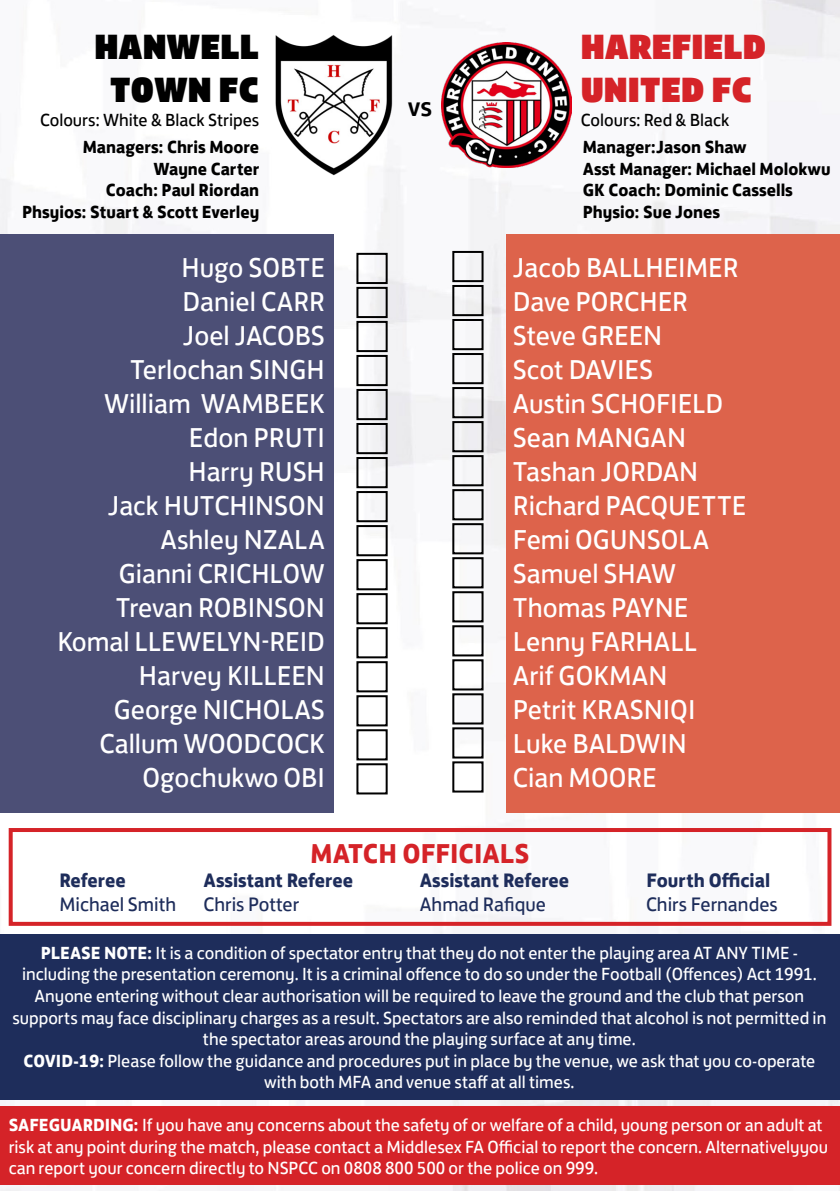
<style>
.page{position:relative;width:840px;height:1191px;background:#fff}
.page>*{position:absolute;margin:0;border:0;box-sizing:border-box;transform-origin:0 0}
.t1{font:36px/43.2px "FS Jack Poster";color:#d52328}
.t2{font:36px/43.2px "FS Jack Poster";color:#000;text-align:center}
.t3{font:28px/34px "FS Jack";color:#fff;text-align:right}
.t4{font:700 28px "FS Jack";color:#d52328}
.t5{font:500 28px "FS Jack";color:#000}
.t6{font:700 20px "FS Jack";color:#1e2d5b}
.t7{font:20px "FS Jack";color:#1e2d5b}
.t8{font:18px/21.6px "FS Jack";color:#fff;text-align:center}
.t9{font:700 18px/21.6px "FS Jack";color:#000;text-align:right}
.t10{font:18px "FS Jack";color:#000}
.s1{font-weight:700}
</style>
<div class="page">
<img style="left:0;top:0;width:839px;height:1191px">
<img style="left:271px;top:32px;width:124px;height:146px">
<img style="left:441px;top:43px;width:130px;height:124px">
<div style="left:0;top:234px;width:333px;height:579px;background:#4c4f76"></div>
<div style="left:506px;top:234px;width:333px;height:579px;background:#dd634b"></div>
<div style="left:356px;top:253px;width:31px;height:31px;border:2px solid #000"></div>
<div style="left:356px;top:287px;width:31px;height:31px;border:2px solid #000"></div>
<div style="left:356px;top:321px;width:31px;height:31px;border:2px solid #000"></div>
<div style="left:356px;top:355px;width:31px;height:31px;border:2px solid #000"></div>
<div style="left:356px;top:389px;width:31px;height:31px;border:2px solid #000"></div>
<div style="left:356px;top:423px;width:31px;height:31px;border:2px solid #000"></div>
<div style="left:356px;top:457px;width:31px;height:31px;border:2px solid #000"></div>
<div style="left:356px;top:491px;width:31px;height:31px;border:2px solid #000"></div>
<div style="left:356px;top:525px;width:31px;height:31px;border:2px solid #000"></div>
<div style="left:356px;top:559px;width:31px;height:31px;border:2px solid #000"></div>
<div style="left:356px;top:593px;width:31px;height:31px;border:2px solid #000"></div>
<div style="left:356px;top:627px;width:31px;height:31px;border:2px solid #000"></div>
<div style="left:356px;top:661px;width:31px;height:31px;border:2px solid #000"></div>
<div style="left:356px;top:695px;width:31px;height:31px;border:2px solid #000"></div>
<div style="left:356px;top:729px;width:31px;height:31px;border:2px solid #000"></div>
<div style="left:356px;top:763px;width:31px;height:31px;border:2px solid #000"></div>
<div style="left:452px;top:251px;width:31px;height:31px;border:2px solid #000"></div>
<div style="left:452px;top:285px;width:31px;height:31px;border:2px solid #000"></div>
<div style="left:452px;top:319px;width:31px;height:31px;border:2px solid #000"></div>
<div style="left:452px;top:353px;width:31px;height:31px;border:2px solid #000"></div>
<div style="left:452px;top:387px;width:31px;height:31px;border:2px solid #000"></div>
<div style="left:452px;top:421px;width:31px;height:31px;border:2px solid #000"></div>
<div style="left:452px;top:455px;width:31px;height:31px;border:2px solid #000"></div>
<div style="left:452px;top:489px;width:31px;height:31px;border:2px solid #000"></div>
<div style="left:452px;top:523px;width:31px;height:31px;border:2px solid #000"></div>
<div style="left:452px;top:557px;width:31px;height:31px;border:2px solid #000"></div>
<div style="left:452px;top:591px;width:31px;height:31px;border:2px solid #000"></div>
<div style="left:452px;top:625px;width:31px;height:31px;border:2px solid #000"></div>
<div style="left:452px;top:659px;width:31px;height:31px;border:2px solid #000"></div>
<div style="left:452px;top:693px;width:31px;height:31px;border:2px solid #000"></div>
<div style="left:452px;top:727px;width:31px;height:31px;border:2px solid #000"></div>
<div style="left:452px;top:761px;width:31px;height:31px;border:2px solid #000"></div>
<div style="left:9px;top:828px;width:822px;height:98px;border:4px solid #d52328"></div>
<div style="left:0;top:934px;width:839px;height:165px;background:#1e2d5b"></div>
<div style="left:0;top:1106px;width:839px;height:78px;background:#d52328"></div>
<h1 class="t2" style="left:94px;top:23px;width:166px">HANWELL<br>TOWN FC</h1>
<h1 class="t1" style="left:580px;top:23px;width:187px">HAREFIELD<br>UNITED FC</h1>
<p class="t10" style="left:40px;top:106px;width:221px">Colours: White &amp; Black Stripes</p>
<p class="t10" style="left:580px;top:106px;width:150px">Colours: Red &amp; Black</p>
<p class="t9" style="left:22px;top:135px;width:238px">Managers: Chris Moore<br>Wayne Carter<br>Coach: Paul Riordan<br>Phsyios: Stuart &amp; Scott Everley</p>
<h2 class="t3" style="left:57px;top:248px;width:269px">Hugo SOBTE<br>Daniel CARR<br>Joel JACOBS<br>Terlochan SINGH<br>William WAMBEEK<br>Edon PRUTI<br>Harry RUSH<br>Jack HUTCHINSON<br>Ashley NZALA<br>Gianni CRICHLOW<br>Trevan ROBINSON<br>Komal LLEWELYN-REID<br>Harvey KILLEEN<br>George NICHOLAS<br>Callum WOODCOCK<br>Ogochukwo OBI</h2>
<h2 class="t3" style="left:512px;top:248px;width:235px;text-align:left">Jacob BALLHEIMER<br>Dave PORCHER<br>Steve GREEN<br>Scot DAVIES<br>Austin SCHOFIELD<br>Sean MANGAN<br>Tashan JORDAN<br>Richard PACQUETTE<br>Femi OGUNSOLA<br>Samuel SHAW<br>Thomas PAYNE<br>Lenny FARHALL<br>Arif GOKMAN<br>Petrit KRASNIQI<br>Luke BALDWIN<br>Cian MOORE</h2>
<h2 class="t5" style="left:407px;top:83px;width:26px">vs</h2>
<p class="t9" style="left:582px;top:135px;width:249px;text-align:left">Manager:Jason Shaw<br>Asst Manager: Michael Molokwu<br>GK Coach: Dominic Cassells<br>Physio: Sue Jones</p>
<h2 class="t4" style="left:310px;top:830px;width:220px">MATCH OFFICIALS</h2>
<p class="t6" style="left:59px;top:863px;width:68px">Referee</p>
<p class="t6" style="left:203px;top:863px;width:151px">Assistant Referee</p>
<p class="t6" style="left:419px;top:863px;width:151px">Assistant Referee</p>
<p class="t6" style="left:646px;top:863px;width:125px">Fourth Official</p>
<p class="t7" style="left:59px;top:888px;width:118px">Michael Smith</p>
<p class="t7" style="left:203px;top:888px;width:97px">Chris Potter</p>
<p class="t7" style="left:419px;top:888px;width:127px">Ahmad Rafique</p>
<p class="t7" style="left:645px;top:888px;width:133px">Chirs Fernandes</p>
<p class="t8" style="left:12px;top:940px;width:815px"><span class="s1">PLEASE NOTE:</span> It is a condition of spectator entry that they do not enter the playing area AT ANY TIME - including the presentation ceremony. It is a criminal offence to do so under the Football (Offences) Act 1991.<br>Anyone entering without clear authorisation will be required to leave the ground and the club that person supports may face disciplinary charges as a result. Spectators are also reminded that alcohol is not permitted in the spectator areas around the playing surface at any time.<br><span class="s1">COVID-19:</span> Please follow the guidance and procedures put in place by the venue, we ask that you co-operate with both MFA and venue staff at all times.</p>
<p class="t8" style="left:9px;top:1112px;width:820px;text-align:left"><span class="s1">SAFEGUARDING:</span> If you have any concerns about the safety of or welfare of a child, young person or an adult at risk at any point during the match, please contact a Middlesex FA Official to report the concern. Alternativelyyou can report your concern directly to NSPCC on 0808 800 500 or the police on 999.</p>
</div>
